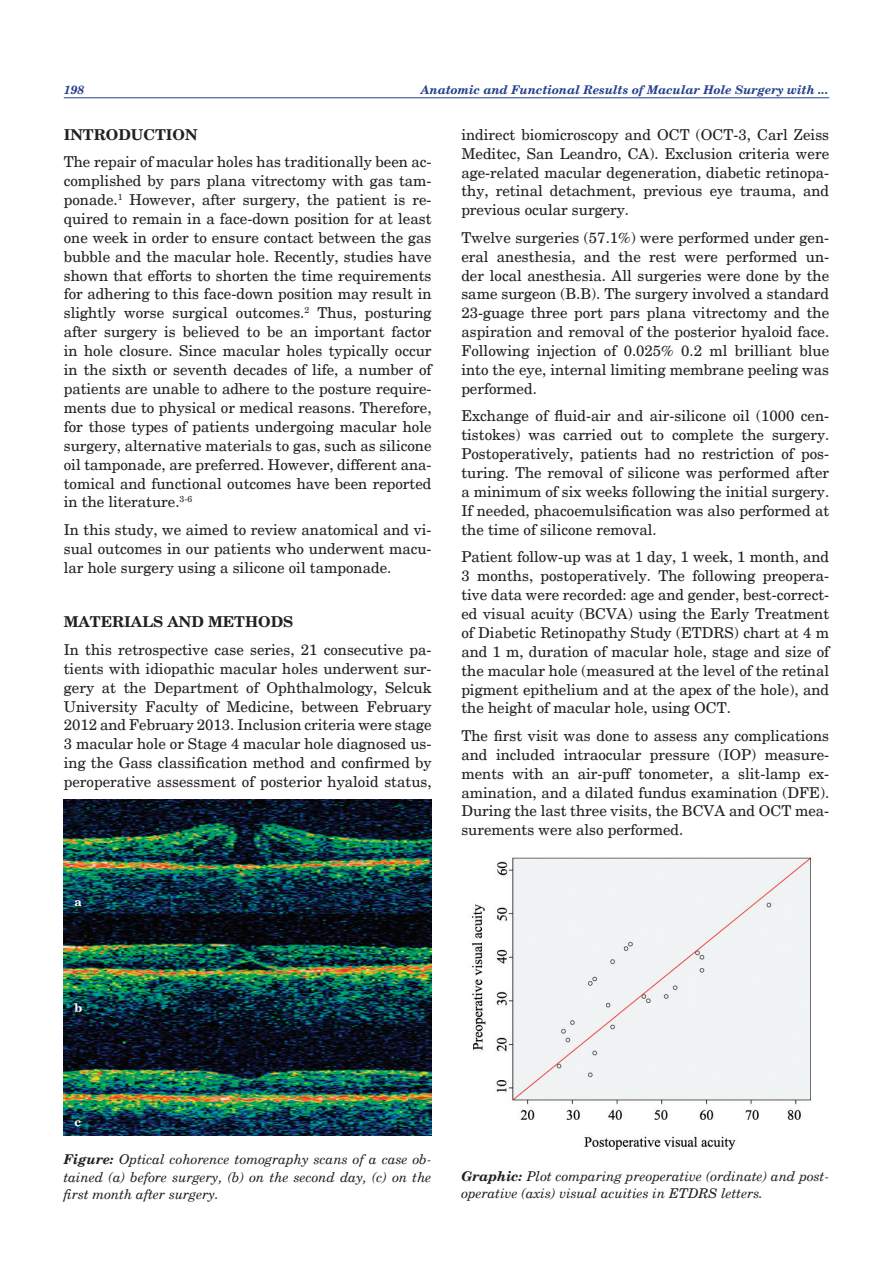
<style>
.page{position:relative;width:893px;height:1263px;background:#fff}
.page>*{position:absolute;margin:0;border:0;box-sizing:border-box;transform-origin:0 0}
.t1{font:15px/18.9px "New Century Schlbk";color:#231f20;text-align:justify}
.t2{font:700 15px "New Century Schlbk";color:#231f20}
.t3{font:italic 13.5px/17.2px "New Century Schlbk";color:#231f20}
.t4{font:italic 700 12px "New Century Schlbk";color:#253f8e}
.dipnotlar{font:700 12px "New Century Schlbk";color:#fff}
.s1{font-weight:700}
</style>
<div class="page">
<hr style="left:64px;top:97px;width:765px;height:1px;background:#253f8e">
<img style="left:471px;top:856px;width:340px;height:294px">
<img style="left:64px;top:799px;width:368px;height:336px">
<p class="t4" style="left:64px;top:82px;width:22px">198</p>
<p class="t4" style="left:421px;top:82px;width:409px">Anatomic and Functional Results of Macular Hole Surgery with ...</p>
<p class="t2" style="left:64px;top:125px;width:135px">INTRODUCTION</p>
<p class="t1" style="left:64px;top:153px;width:369px">The repair of macular holes has traditionally been ac&shy;complished by pars plana vitrectomy with gas tam&shy;ponade.<sup>1</sup> However, after surgery, the patient is re&shy;quired to remain in a face-down position for at least one week in order to ensure contact between the gas bubble and the macular hole. Recently, studies have shown that efforts to shorten the time requirements for adhering to this face-down position may result in slightly worse surgical outcomes.<sup>2</sup> Thus, posturing after surgery is believed to be an important factor in hole closure. Since macular holes typically occur in the sixth or seventh decades of life, a number of patients are unable to adhere to the posture require&shy;ments due to physical or medical reasons. Therefore, for those types of patients undergoing macular hole surgery, alternative materials to gas, such as silicone oil tamponade, are preferred. However, different ana&shy;tomical and functional outcomes have been reported in the literature.<sup>3-6</sup></p>
<p class="t1" style="left:64px;top:520px;width:369px">In this study, we aimed to review anatomical and vi&shy;sual outcomes in our patients who underwent macu&shy;lar hole surgery using a silicone oil tamponade.</p>
<p class="t1" style="left:461px;top:125px;width:369px">indirect biomicroscopy and OCT (OCT-3, Carl Zeiss Meditec, San Leandro, CA). Exclusion criteria were age-related macular degeneration, diabetic retinopa&shy;thy, retinal detachment, previous eye trauma, and previous ocular surgery.</p>
<p class="t1" style="left:461px;top:228px;width:369px">Twelve surgeries (57.1%) were performed under gen&shy;eral anesthesia, and the rest were performed un&shy;der local anesthesia. All surgeries were done by the same surgeon (B.B). The surgery involved a standard 23-guage three port pars plana vitrectomy and the aspiration and removal of the posterior hyaloid face.<br>Following injection of 0.025% 0.2 ml brilliant blue into the eye, internal limiting membrane peeling was performed.</p>
<p class="t1" style="left:461px;top:407px;width:369px">Exchange of fluid-air and air-silicone oil (1000 cen&shy;tistokes) was carried out to complete the surgery.<br>Postoperatively, patients had no restriction of pos&shy;turing. The removal of silicone was performed after a minimum of six weeks following the initial surgery.<br>If needed, phacoemulsification was also performed at the time of silicone removal.</p>
<p class="t1" style="left:461px;top:548px;width:369px">Patient follow-up was at 1 day, 1 week, 1 month, and 3 months, postoperatively. The following preopera&shy;tive data were recorded: age and gender, best-correct&shy;ed visual acuity (BCVA) using the Early Treatment of Diabetic Retinopathy Study (ETDRS) chart at 4 m and 1 m, duration of macular hole, stage and size of the macular hole (measured at the level of the retinal pigment epithelium and at the apex of the hole), and the height of macular hole, using OCT.</p>
<p class="t1" style="left:461px;top:726px;width:369px">The first visit was done to assess any complications and included intraocular pressure (IOP) measure&shy;ments with an air-puff tonometer, a slit-lamp ex&shy;amination, and a dilated fundus examination (DFE).<br>During the last three visits, the BCVA and OCT mea&shy;surements were also performed.</p>
<p class="t2" style="left:64px;top:613px;width:231px">MATERIALS AND METHODS</p>
<p class="t1" style="left:64px;top:640px;width:369px">In this retrospective case series, 21 consecutive pa&shy;tients with idiopathic macular holes underwent sur&shy;gery at the Department of Ophthalmology, Selcuk University Faculty of Medicine, between February 2012 and February 2013. Inclusion criteria were stage 3 macular hole or Stage 4 macular hole diagnosed us&shy;ing the Gass classification method and confirmed by peroperative assessment of posterior hyaloid status,</p>
<p class="dipnotlar" style="left:74px;top:894px;width:9px">a</p>
<p class="dipnotlar" style="left:74px;top:1000px;width:9px">b</p>
<p class="dipnotlar" style="left:74px;top:1114px;width:8px">c</p>
<p class="t3" style="left:64px;top:1151px;width:369px;text-align:justify"><span class="s1">Figure:</span> Optical cohorence tomography scans of a case ob&shy;tained (a) before surgery, (b) on the second day, (c) on the first month after surgery.</p>
<p class="t3" style="left:461px;top:1168px;width:369px"><span class="s1">Graphic:</span> Plot comparing preoperative (ordinate) and post&shy;operative (axis) visual acuities in ETDRS letters.</p>
</div>
